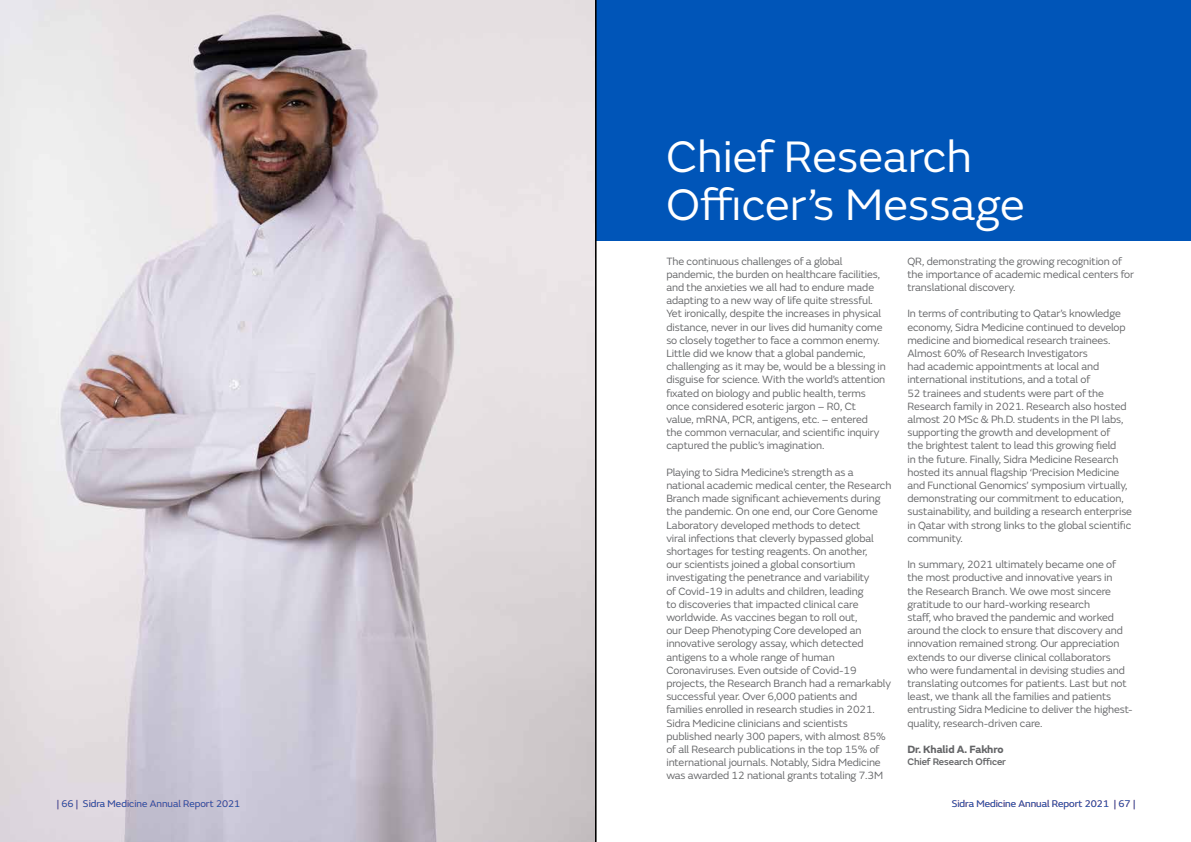
<style>
.page{position:relative;width:1191px;height:842px;background:#fff}
.page>*{position:absolute;margin:0;border:0;box-sizing:border-box;transform-origin:0 0}
.t1{font:46px/48px "FS Emeric";color:#fff}
.t2{font:11px/13.2px "FS Emeric";letter-spacing:-.01em;color:#636466}
.t3{font:700 11px "FS Emeric";letter-spacing:-.01em;color:#636466}
.t4{font:10px "FS Emeric";color:#0055b8}
.t5{font:500 10px "FS Emeric";letter-spacing:-.01em;color:#636466}
.s1{color:#ff8672}
</style>
<div class="page">
<img style="left:0;top:0;width:595px;height:842px">
<div style="left:595px;top:0;width:596px;height:241px;background:#0055b8"></div>
<hr style="left:595px;top:0;width:1px;height:842px;background:#000">
<h1 class="t1" style="left:666px;top:130px;width:360px">Chief Research<br>Officer’s Message</h1>
<p class="t2" style="left:907px;top:254px;width:228px">QR, demonstrating the growing recognition of the importance of academic medical centers for translational discovery.</p>
<p class="t2" style="left:907px;top:307px;width:226px">In terms of contributing to Qatar’s knowledge economy, Sidra Medicine continued to develop medicine and biomedical research trainees.<br>Almost 60% of Research Investigators<br>had academic appointments at local and international institutions, and a total of<br>52 trainees and students were part of the Research family in 2021. Research also hosted almost 20 MSc &amp; Ph.D. students in the PI labs, supporting the growth and development of<br>the brightest talent to lead this growing field<br>in the future. Finally, Sidra Medicine Research hosted its annual flagship ‘Precision Medicine and Functional Genomics’ symposium virtually, demonstrating our commitment to education, sustainability, and building a research enterprise in Qatar with strong links to the global scientific community.</p>
<p class="t2" style="left:907px;top:557px;width:227px">In summary, 2021 ultimately became one of the most productive and innovative years in<br>the Research Branch. We owe most sincere gratitude to our hard-working research<br>staff, who braved the pandemic and worked around the clock to ensure that discovery and innovation remained strong. Our appreciation extends to our diverse clinical collaborators who were fundamental in devising studies and translating outcomes for patients. Last but not least, we thank all the families and patients entrusting Sidra Medicine to deliver the highest&shy;quality, research-driven care.</p>
<p class="t3" style="left:907px;top:741px;width:98px">Dr. Khalid A. Fakhro</p>
<p class="t5" style="left:907px;top:754px;width:100px">Chief Research Officer</p>
<p class="t2" style="left:666px;top:254px;width:221px">The continuous challenges of a global pandemic, the burden on healthcare facilities, and the anxieties we all had to endure made adapting to a new way of life quite stressful.<br>Yet ironically, despite the increases in physical distance, never in our lives did humanity come so closely together to face a common enemy.<br>Little did we know that a global pandemic, challenging as it may be, would be a blessing in disguise for science. With the world’s attention fixated on biology and public health, terms once considered esoteric jargon – R0, Ct value, mRNA, PCR, antigens, etc. – entered the common vernacular, and scientific inquiry captured the public’s imagination.</p>
<p class="t2" style="left:666px;top:465px;width:226px">Playing to Sidra Medicine’s strength as a national academic medical center, the Research Branch made significant achievements during the pandemic. On one end, our Core Genome Laboratory developed methods to detect<br>viral infections that cleverly bypassed global shortages for testing reagents. On another,<br>our scientists joined a global consortium investigating the penetrance and variability<br>of Covid-19 in adults and children, leading<br>to discoveries that impacted clinical care worldwide. As vaccines began to roll out,<br>our Deep Phenotyping Core developed an innovative serology assay, which detected antigens to a whole range of human Coronaviruses. Even outside of Covid-19 projects, the Research Branch had a remarkably successful year. Over 6,000 patients and families enrolled in research studies in 2021.<br>Sidra Medicine clinicians and scientists published nearly 300 papers, with almost 85% of all Research publications in the top 15% of international journals. Notably, Sidra Medicine was awarded 12 national grants totaling 7.3M</p>
<p class="t4" style="left:57px;top:796px;width:185px"><span class="s1">| 66</span> | Sidra Medicine Annual Report 2021</p>
<p class="t4" style="left:951px;top:796px;width:185px">Sidra Medicine Annual Report 2021 | <span class="s1">67 |</span></p>
</div>
